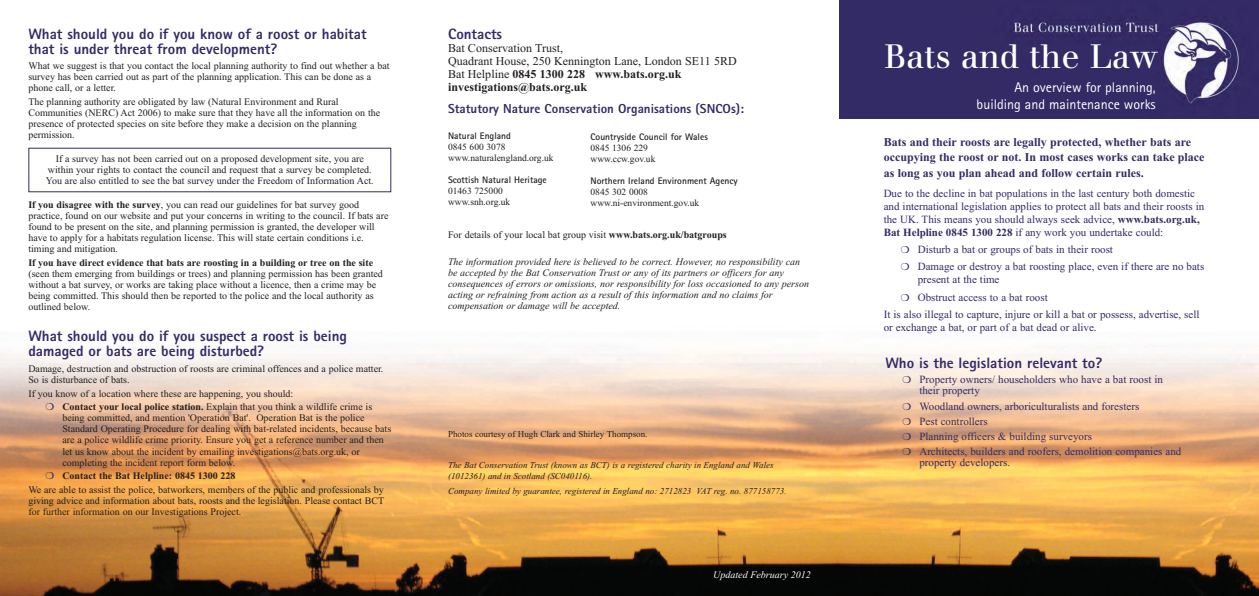
<style>
.page{position:relative;width:1259px;height:596px;background:#fff}
.page>*{position:absolute;margin:0;border:0;box-sizing:border-box;transform-origin:0 0}
.t1{font:33px "Walbaum";color:#fff}
.t2{font:800 15px/15px "Rotis Sans Serif";color:#342b65}
.t3{font:14px/16.8px "Rotis Sans Serif";color:#fff;text-align:right}
.t4{font:800 13px "Rotis Sans Serif";color:#342b65}
.t5{font:700 12px/15px "Times New Roman";color:#342b65}
.t6{font:12px/13px "Times New Roman";color:#231f20}
.t7{font:11px/13px "Times New Roman";color:#342b65}
.t8{font:10px/11px "Times New Roman";color:#231f20}
.t9{font:italic 10px/11px "Times New Roman";color:#231f20}
.t10{font:700 10px "Times New Roman";color:#231f20}
.t11{font:italic 10px "Times New Roman";color:#fff}
.t12{font:9.5px/11px "Times New Roman";color:#231f20}
.t13{font:700 9.5px "Rotis Sans Serif";color:#231f20}
.t14{font:italic 9px/11px "Times New Roman";color:#231f20}
.t15{font:9px "Times New Roman";color:#231f20}
.s1{font-weight:700}
.s2{color:#342b65}
</style>
<div class="page">
<img style="left:0;top:147px;width:1259px;height:448px">
<img style="left:839px;top:0;width:420px;height:118px">
<h2 class="t2" style="left:28px;top:28px;width:340px">What should you do if you know of a roost or habitat that is under threat from development?</h2>
<p class="t8" style="left:28px;top:60px;width:363px">What we suggest is that you contact the local planning authority to find out whether a bat survey has been carried out as part of the planning application. This can be done as a phone call, or a letter.</p>
<p class="t8" style="left:28px;top:96px;width:353px">The planning authority are obligated by law (Natural Environment and Rural Communities (NERC) Act 2006) to make sure that they have all the information on the presence of protected species on site before they make a decision on the planning permission.</p>
<p class="t8" style="left:46px;top:153px;width:329px;text-align:center">If a survey has not been carried out on a proposed development site, you are within your rights to contact the council and request that a survey be completed.<br>You are also entitled to see the bat survey under the Freedom of Information Act.</p>
<p class="t8" style="left:28px;top:199px;width:362px"><span class="s1">If you disagree with the survey</span>, you can read our guidelines for bat survey good practice, found on our website and put your concerns in writing to the council. If bats are found to be present on the site, and planning permission is granted, the developer will have to apply for a habitats regulation license. This will state certain conditions i.e. timing and mitigation.</p>
<p class="t10" style="left:28px;top:256px;width:346px">If you have direct evidence that bats are roosting in a building or tree on the site</p>
<p class="t8" style="left:28px;top:267px;width:356px">(seen them emerging from buildings or trees) and planning permission has been granted without a bat survey, or works are taking place without a licence, then a crime may be being committed. This should then be reported to the police and the local authority as outlined below.</p>
<h2 class="t2" style="left:28px;top:330px;width:320px">What should you do if you suspect a roost is being damaged or bats are being disturbed?</h2>
<p class="t8" style="left:28px;top:362px;width:356px">Damage, destruction and obstruction of roosts are criminal offences and a police matter.<br>So is disturbance of bats.</p>
<p class="t8" style="left:45px;top:386px;width:328px;line-height:13.8px;text-indent:-17px">If you know of a location where these are happening, you should:<br><span class="s2">❍</span> <span class="s1">Contact your local police station.</span> Explain that you think a wildlife crime is</p>
<p class="t8" style="left:62px;top:412px;width:330px">being committed, and mention 'Operation Bat'. Operation Bat is the police Standard Operating Procedure for dealing with bat-related incidents, because bats are a police wildlife crime priority. Ensure you get a reference number and then let us know about the incident by emailing investigations@bats.org.uk, or completing the incident report form below.</p>
<p class="t8" style="left:28px;top:468px;width:357px;line-height:13.8px;text-indent:17px"><span class="s2">❍</span> <span class="s1">Contact the Bat Helpline: 0845 1300 228<br></span>We are able to assist the police, batworkers, members of the public and professionals by</p>
<p class="t8" style="left:28px;top:495px;width:357px">giving advice and information about bats, roosts and the legislation. Please contact BCT for further information on our Investigations Project.</p>
<h2 class="t2" style="left:448px;top:28px;width:56px">Contacts</h2>
<p class="t6" style="left:448px;top:41px;width:290px">Bat Conservation Trust,<br>Quadrant House, 250 Kennington Lane, London SE11 5RD Bat Helpline <span class="s1">0845 1300 228 www.bats.org.uk investigations@bats.org.uk</span></p>
<h3 class="t4" style="left:448px;top:104px;width:297px">Statutory Nature Conservation Organisations (SNCOs):</h3>
<p class="t13" style="left:448px;top:132px;width:64px">Natural England</p>
<p class="t12" style="left:448px;top:141px;width:107px">0845 600 3078 www.naturalengland.org.uk</p>
<p class="t13" style="left:448px;top:176px;width:100px">Scottish Natural Heritage</p>
<p class="t12" style="left:448px;top:185px;width:64px">01463 725000 www.snh.org.uk</p>
<p class="t8" style="left:448px;top:229px;width:280px">For details of your local bat group visit <span class="s1">www.bats.org.uk/batgroups</span></p>
<p class="t9" style="left:448px;top:255px;width:362px">The information provided here is believed to be correct. However, no responsibility can be accepted by the Bat Conservation Trust or any of its partners or officers for any consequences of errors or omissions, nor responsibility for loss occasioned to any person acting or refraining from action as a result of this information and no claims for compensation or damage will be accepted.</p>
<p class="t13" style="left:590px;top:133px;width:119px">Countryside Council for Wales</p>
<p class="t12" style="left:590px;top:142px;width:66px">0845 1306 229 www.ccw.gov.uk</p>
<p class="t13" style="left:590px;top:177px;width:149px">Northern Ireland Environment Agency</p>
<p class="t12" style="left:590px;top:186px;width:110px">0845 302 0008 www.ni-environment.gov.uk</p>
<p class="t15" style="left:448px;top:429px;width:201px">Photos courtesy of Hugh Clark and Shirley Thompson.</p>
<p class="t14" style="left:448px;top:459px;width:327px">The Bat Conservation Trust (known as BCT) is a registered charity in England and Wales (1012361) and in Scotland (SC040116).</p>
<p class="t14" style="left:448px;top:485px;width:340px">Company limited by guarantee, registered in England no: 2712823 VAT reg. no. 877158773.</p>
<p class="t11" style="left:713px;top:568px;width:99px">Updated February 2012</p>
<h1 class="t1" style="left:884px;top:45px;width:275px">Bats and the Law</h1>
<h3 class="t3" style="left:976px;top:80px;width:181px">An overview for planning, building and maintenance works</h3>
<p class="t5" style="left:883px;top:135px;width:322px">Bats and their roosts are legally protected, whether bats are occupying the roost or not. In most cases works can take place as long as you plan ahead and follow certain rules.</p>
<p class="t7" style="left:883px;top:186px;width:322px">Due to the decline in bat populations in the last century both domestic and international legislation applies to protect all bats and their roosts in the UK. This means you should always seek advice, <span class="s1">www.bats.org.uk, Bat Helpline 0845 1300 228</span> if any work you undertake could:</p>
<p class="t7" style="left:900px;top:240px;width:305px;line-height:17.3px">❍ Disturb a bat or groups of bats in their roost<br>❍ Damage or destroy a bat roosting place, even if there are no bats</p>
<p class="t7" style="left:917px;top:273px;width:83px">present at the time</p>
<p class="t7" style="left:900px;top:290px;width:148px">❍ Obstruct access to a bat roost</p>
<p class="t7" style="left:883px;top:307px;width:317px">It is also illegal to capture, injure or kill a bat or possess, advertise, sell</p>
<p class="t7" style="left:883px;top:320px;width:214px">or exchange a bat, or part of a bat dead or alive.</p>
<h2 class="t2" style="left:885px;top:356px;width:218px">Who is the legislation relevant to?</h2>
<p class="t7" style="left:919px;top:373px;width:245px;line-height:11px;text-indent:-17px">❍ Property owners/ householders who have a bat roost in their property</p>
<p class="t7" style="left:902px;top:398px;width:280px;line-height:15.3px">❍ Woodland owners, arboriculturalists and foresters<br>❍ Pest controllers<br>❍ Planning officers &amp; building surveyors<br>❍ Architects, builders and roofers, demolition companies and</p>
<p class="t7" style="left:919px;top:455px;width:92px">property developers.</p>
</div>
